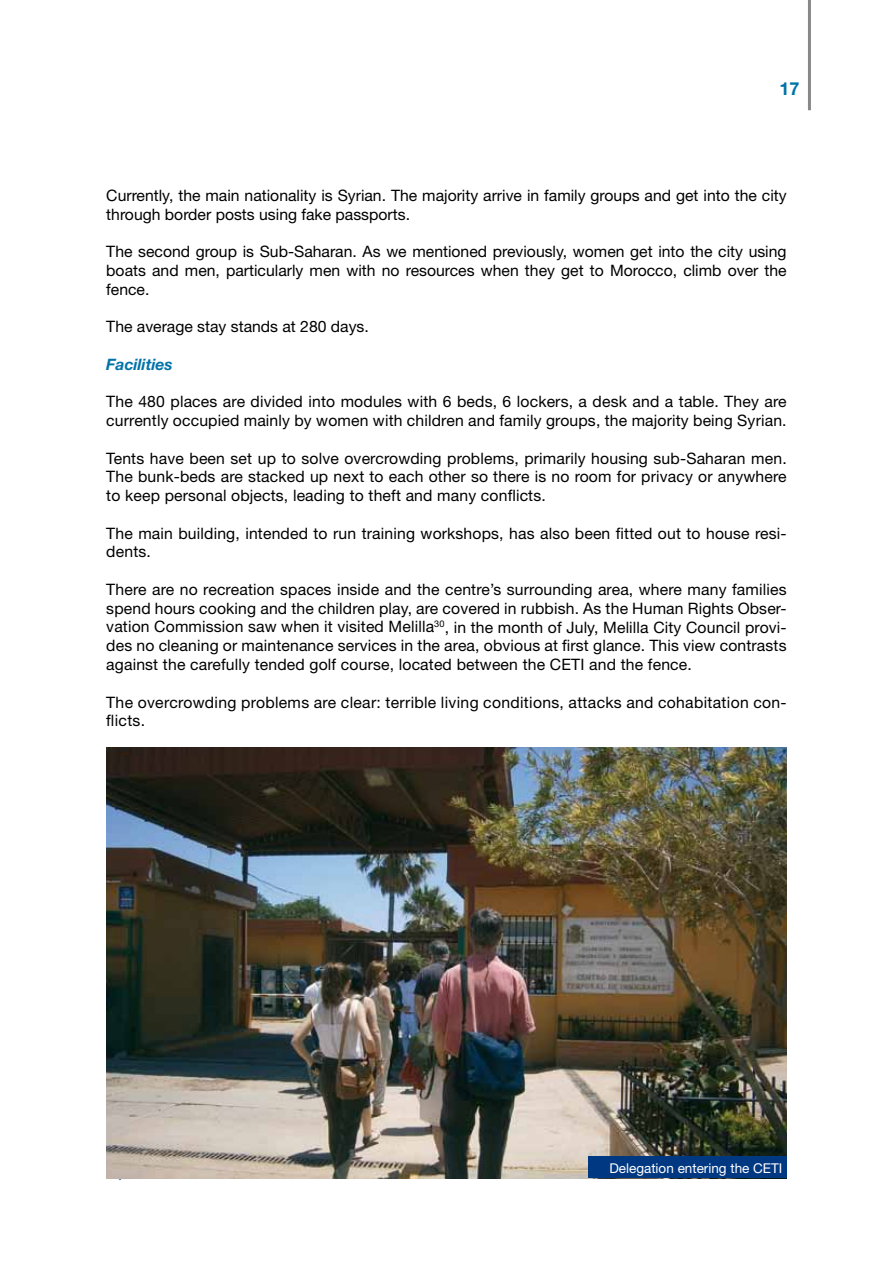
<style>
.page{position:relative;width:893px;height:1263px;background:#fff}
.page>*{position:absolute;margin:0;border:0;box-sizing:border-box;transform-origin:0 0}
.t1{font:700 18px "Helvetica Neue";color:#0073a9}
.t2{font:15.75px/18.8px "Helvetica Neue";letter-spacing:.01em;color:#000}
.t3{font:italic 700 15.75px "Helvetica Neue";color:#0073a9}
.t4{font:13.5px "Helvetica Neue";color:#fff}
</style>
<div class="page">
<hr style="left:808px;top:0;width:3px;height:110px;background:#87888a">
<img style="left:106px;top:748px;width:680px;height:430px">
<div style="left:588px;top:1157px;width:199px;height:21px;background:#003882"></div>
<p class="t1" style="left:780px;top:78px;width:22px">17</p>
<p class="t2" style="left:106px;top:186px;width:682px">Currently, the main nationality is Syrian. The majority arrive in family groups and get into the city through border posts using fake passports.</p>
<p class="t2" style="left:106px;top:242px;width:682px;text-align:justify">The second group is Sub-Saharan. As we mentioned previously, women get into the city using boats and men, particularly men with no resources when they get to Morocco, climb over the fence.</p>
<p class="t2" style="left:106px;top:317px;width:264px">The average stay stands at 280 days.</p>
<p class="t3" style="left:106px;top:355px;width:68px">Facilities</p>
<p class="t2" style="left:106px;top:392px;width:682px">The 480 places are divided into modules with 6 beds, 6 lockers, a desk and a table. They are currently occupied mainly by women with children and family groups, the majority being Syrian.</p>
<p class="t2" style="left:106px;top:448px;width:682px;text-align:justify">Tents have been set up to solve overcrowding problems, primarily housing sub-Saharan men.<br>The bunk-beds are stacked up next to each other so there is no room for privacy or anywhere to keep personal objects, leading to theft and many conflicts.</p>
<p class="t2" style="left:106px;top:523px;width:682px">The main building, intended to run training workshops, has also been fitted out to house resi&shy;dents.</p>
<p class="t2" style="left:106px;top:580px;width:682px;text-align:justify">There are no recreation spaces inside and the centre’s surrounding area, where many families spend hours cooking and the children play, are covered in rubbish. As the Human Rights Obser&shy;vation Commission saw when it visited Melilla<sup>30</sup>, in the month of July, Melilla City Council provi&shy;des no cleaning or maintenance services in the area, obvious at first glance. This view contrasts against the carefully tended golf course, located between the CETI and the fence.</p>
<p class="t2" style="left:106px;top:692px;width:682px">The overcrowding problems are clear: terrible living conditions, attacks and cohabitation con&shy;flicts.</p>
<p class="t4" style="left:609px;top:1160px;width:175px">Delegation entering the CETI</p>
</div>
